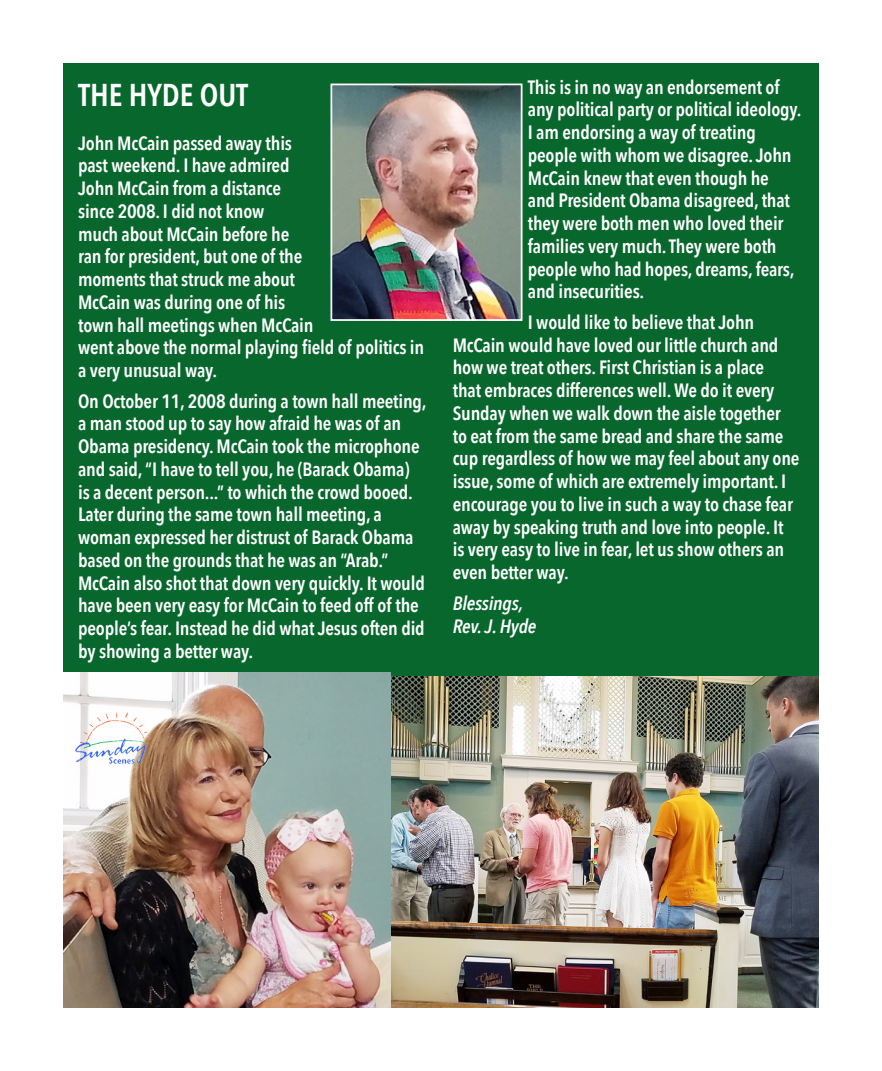
<style>
.page{position:relative;width:882px;height:1071px;background:#fff}
.page>*{position:absolute;margin:0;border:0;box-sizing:border-box;transform-origin:0 0}
.t1{font:600 31.5px "Avenir Next Condensed";color:#fff}
.t2{font:600 19.25px/22.8px "Avenir Next Condensed";letter-spacing:-.01em;color:#fff}
.t3{font:italic 600 19.25px/22.8px "Avenir Next Condensed";letter-spacing:-.01em;color:#fff}
</style>
<div class="page">
<div style="left:63px;top:63px;width:756px;height:614px;background:#07672c"></div>
<img style="left:390px;top:677px;width:429px;height:331px">
<img style="left:334px;top:87px;width:186px;height:231px">
<div style="left:331px;top:84px;width:192px;height:237px;border:2px solid #fff"></div>
<img style="left:63px;top:672px;width:327px;height:336px">
<img style="left:71px;top:709px;width:87px;height:63px">
<p class="t1" style="left:78px;top:68px;width:172px">THE HYDE OUT</p>
<p class="t2" style="left:78px;top:131px;width:348px">John McCain passed away this<br>past weekend. I have admired<br>John McCain from a distance<br>since 2008. I did not know<br>much about McCain before he<br>ran for president, but one of the<br>moments that struck me about<br>McCain was during one of his<br>town hall meetings when McCain<br>went above the normal playing field of politics in a very unusual way.</p>
<p class="t2" style="left:78px;top:389px;width:350px">On October 11, 2008 during a town hall meeting, a man stood up to say how afraid he was of an Obama presidency. McCain took the microphone and said, “I have to tell you, he (Barack Obama)<br>is a decent person...” to which the crowd booed.<br>Later during the same town hall meeting, a woman expressed her distrust of Barack Obama based on the grounds that he was an “Arab.” McCain also shot that down very quickly. It would have been very easy for McCain to feed off of the people’s fear. Instead he did what Jesus often did by showing a better way.</p>
<p class="t2" style="left:528px;top:75px;width:275px">This is in no way an endorsement of any political party or political ideology.<br>I am endorsing a way of treating people with whom we disagree. John McCain knew that even though he<br>and President Obama disagreed, that they were both men who loved their families very much. They were both people who had hopes, dreams, fears, and insecurities.</p>
<p class="t2" style="left:453px;top:310px;width:348px;text-indent:75px">I would like to believe that John McCain would have loved our little church and how we treat others. First Christian is a place<br>that embraces differences well. We do it every Sunday when we walk down the aisle together to eat from the same bread and share the same cup regardless of how we may feel about any one issue, some of which are extremely important. I encourage you to live in such a way to chase fear away by speaking truth and love into people. It is very easy to live in fear, let us show others an even better way.</p>
<p class="t3" style="left:453px;top:592px;width:85px">Blessings,<br>Rev. J. Hyde</p>
</div>
